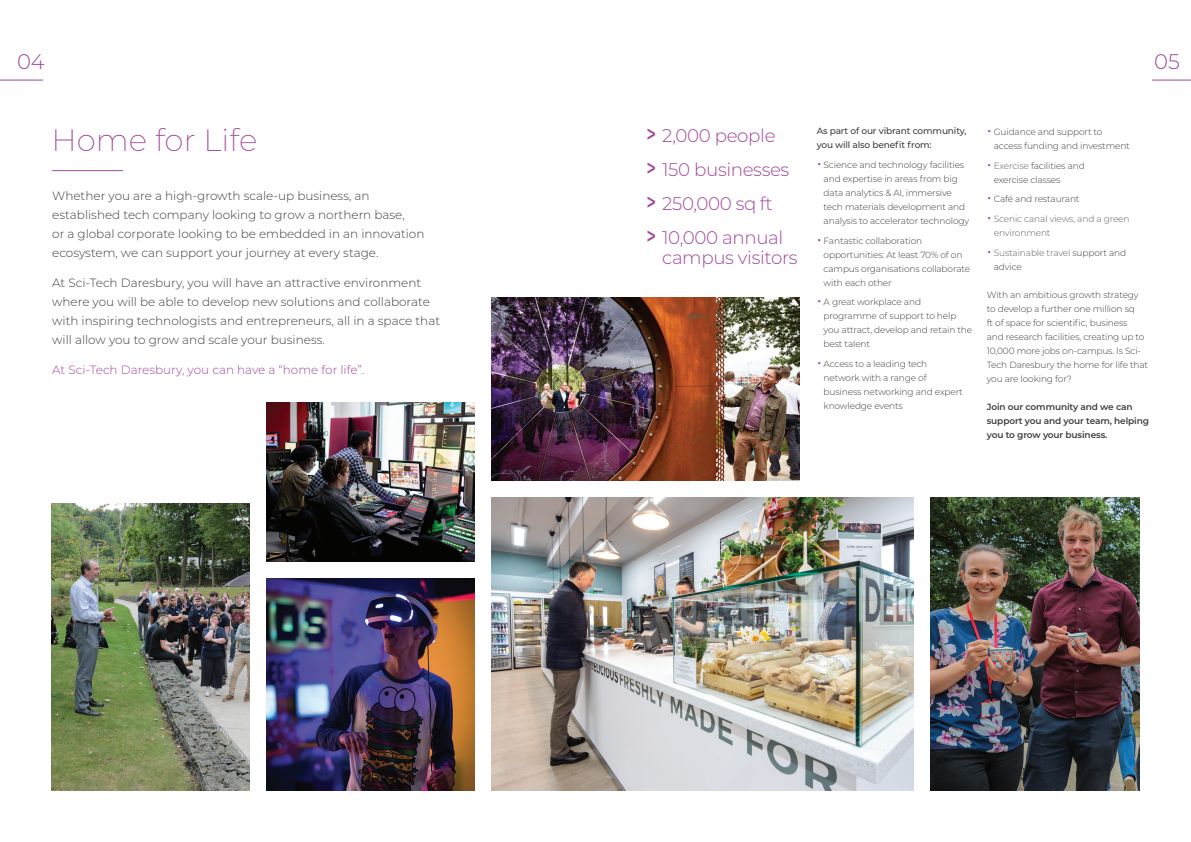
<style>
.page{position:relative;width:1191px;height:842px;background:#fff}
.page>*{position:absolute;margin:0;border:0;box-sizing:border-box;transform-origin:0 0}
.t1{font:200 31px "Montserrat";color:#a1499b}
.t2{font:300 21.2px "Montserrat";color:#a1499b}
.t3{font:300 18.3px/19.9px "Montserrat";letter-spacing:-.02em;color:#a1499b}
.t4{font:300 12px/19px "Montserrat";color:#3e3e3f}
.t5{font:300 12px "Montserrat";color:#a1499b}
.t6{font:300 9px/14px "Montserrat";letter-spacing:-.015em;color:#3e3e3f}
.t7{font:600 9px/14px "Montserrat";letter-spacing:-.015em;color:#3e3e3f}
.t8{font:300 9px/14px "Montserrat";letter-spacing:-.015em;color:#606063}
.t9{font:500 9px/14px "Montserrat";letter-spacing:-.015em;color:#3e3e3f}
.s1{font-weight:400;font-size:19.9px}
.s2{font-size:18px;color:#a1499b}
.s3{color:#606063}
.s4{color:#3e3e3f}
</style>
<div class="page">
<img style="left:266px;top:579px;width:208px;height:212px">
<img style="left:51px;top:503px;width:198px;height:288px">
<img style="left:930px;top:498px;width:210px;height:293px">
<img style="left:491px;top:498px;width:422px;height:293px">
<img style="left:266px;top:403px;width:208px;height:158px">
<img style="left:491px;top:298px;width:308px;height:183px">
<hr style="left:52px;top:170px;width:71px;height:1px;background:#a1499b">
<hr style="left:1152px;top:80px;width:39px;height:1px;background:#a1499b">
<hr style="left:0;top:80px;width:43px;height:1px;background:#a1499b">
<p class="t2" style="left:17px;top:47px;width:29px">04</p>
<p class="t1" style="left:51px;top:119px;width:207px">Home for Life</p>
<p class="t4" style="left:52px;top:185px;width:374px">Whether you are a high-growth scale-up business, an established tech company looking to grow a northern base,<br>or a global corporate looking to be embedded in an innovation ecosystem, we can support your journey at every stage.</p>
<p class="t4" style="left:52px;top:273px;width:389px">At Sci-Tech Daresbury, you will have an attractive environment where you will be able to develop new solutions and collaborate with inspiring technologists and entrepreneurs, all in a space that will allow you to grow and scale your business.</p>
<p class="t5" style="left:52px;top:362px;width:313px">At Sci-Tech Daresbury, you can have a “home for life”.</p>
<p class="t2" style="left:1154px;top:47px;width:27px">05</p>
<p class="t3" style="left:646px;top:125px;width:131px"><span class="s1">&gt;</span> 2,000 people</p>
<p class="t3" style="left:646px;top:159px;width:144px"><span class="s1">&gt;</span> 150 businesses</p>
<p class="t3" style="left:646px;top:193px;width:128px"><span class="s1">&gt;</span> 250,000 sq ft</p>
<p class="t3" style="left:662px;top:227px;width:137px;text-indent:-16px"><span class="s1">&gt;</span> 10,000 annual campus visitors</p>
<p class="t9" style="left:816px;top:124px;width:151px">As part of our vibrant community, you will also benefit from:</p>
<p class="t6" style="left:823px;top:157px;width:147px;text-indent:-7px"><span class="s2">•</span> Science and technology facilities and expertise in areas from big data analytics &amp; AI, immersive tech materials development and analysis to accelerator technology</p>
<p class="t6" style="left:823px;top:233px;width:148px;text-indent:-7px"><span class="s2">•</span> Fantastic collaboration opportunities: At least 70% of on campus organisations collaborate with each other</p>
<p class="t6" style="left:823px;top:295px;width:150px;text-indent:-7px"><span class="s2">•</span> A great workplace and programme of support to help you attract, develop and retain the best talent</p>
<p class="t6" style="left:823px;top:356px;width:141px;text-indent:-7px"><span class="s2">•</span> Access to a leading tech network with a range of business networking and expert knowledge events</p>
<p class="t6" style="left:993px;top:124px;width:138px;text-indent:-7px"><span class="s2">•</span> Guidance and support to access funding and investment</p>
<p class="t6" style="left:993px;top:158px;width:92px;text-indent:-7px"><span class="s2">•</span> <span class="s3">Exercise</span> facilities and exercise classes</p>
<p class="t6" style="left:986px;top:192px;width:94px"><span class="s2">•</span> Café and restaurant</p>
<p class="t8" style="left:993px;top:211px;width:137px;text-indent:-7px"><span class="s2">•</span> Scenic canal views, and a green environment</p>
<p class="t8" style="left:993px;top:245px;width:134px;text-indent:-7px"><span class="s2">•</span> Sustainable travel <span class="s4">support and advice</span></p>
<p class="t6" style="left:986px;top:287px;width:163px">With an ambitious growth strategy to develop a further one million sq<br>ft of space for scientific, business<br>and research facilities, creating up to 10,000 more jobs on-campus. Is Sci-Tech Daresbury the home for life that you are looking for?</p>
<p class="t7" style="left:986px;top:399px;width:164px">Join our community and we can support you and your team, helping you to grow your business.</p>
</div>
